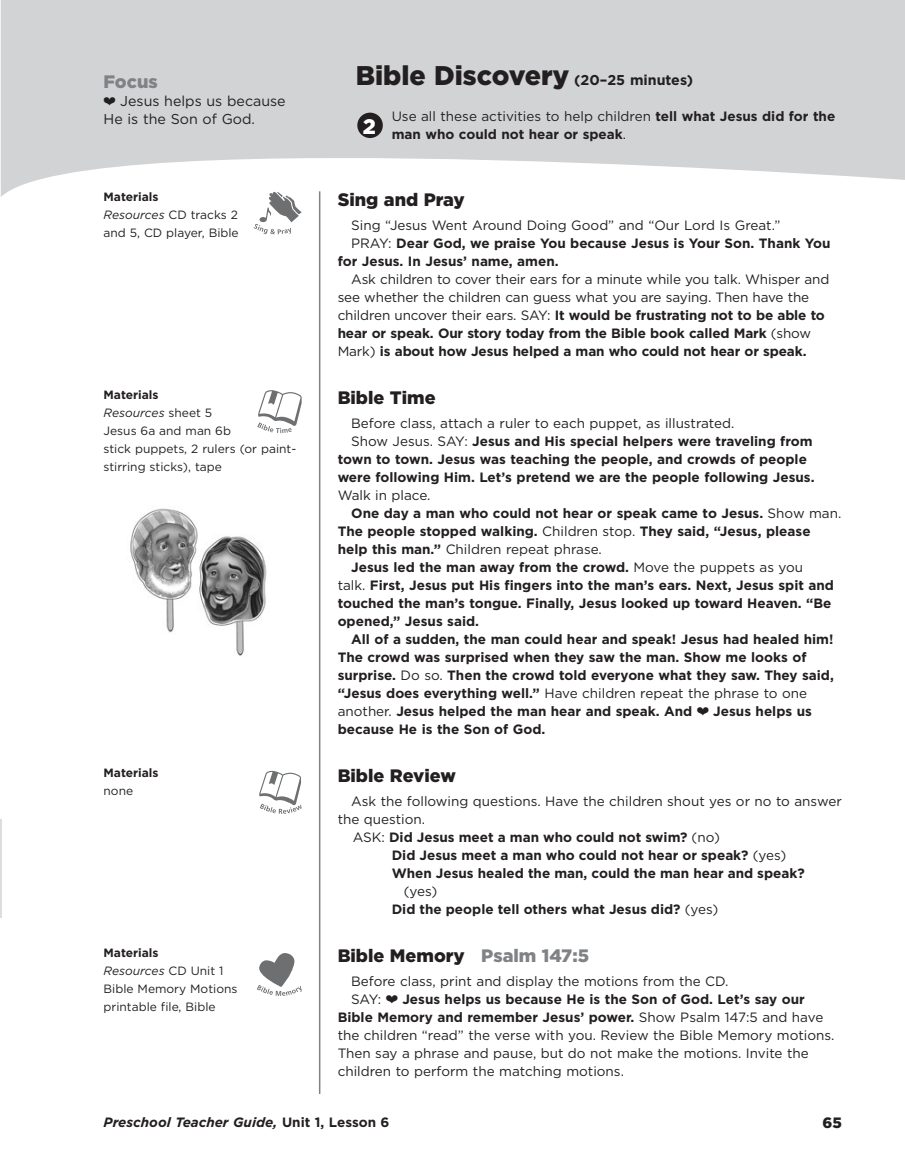
<style>
.page{position:relative;width:905px;height:1175px;background:#fff}
.page>*{position:absolute;margin:0;border:0;box-sizing:border-box;transform-origin:0 0}
.t1{font:900 27px "Gotham";color:#231f20}
.t2{font:900 21px "Gotham";color:#fff}
.t3{font:900 18px "Gotham";color:#231f20}
.t4{font:900 18px "Gotham";color:#808285}
.t5{font:900 15px "Gotham";color:#231f20}
.t6{font:14.25px/18px "Gotham";color:#231f20}
.t7{font:700 13.5px/18px "Gotham";color:#231f20}
.t8{font:13.5px/18px "Gotham";color:#231f20}
.t9{font:italic 700 13.5px "Gotham";color:#231f20}
.t10{font:12px/18px "Gotham";color:#231f20}
.t11{font:700 12px "Gotham";color:#231f20}
.s1{font-weight:700}
.s2{font-style:italic}
.s3{font-weight:700;font-size:14.25px}
.s4{font-weight:400}
.s5{color:#808285}
.s6{font-style:normal}
</style>
<div class="page">
<svg style="left:1px;top:0;width:903px;height:197px;fill:#d1d3d4"></svg>
<hr style="left:0;top:819px;width:2px;height:98px;background:#dcddde">
<hr style="left:319px;top:191px;width:1px;height:903px;background:#808285">
<div style="left:357px;top:113px;width:26px;height:25px;background:#231f20;border-radius:50%"></div>
<svg style="left:254px;top:191px;width:48px;height:43px"></svg>
<svg style="left:257px;top:390px;width:44px;height:43px"></svg>
<svg style="left:259px;top:771px;width:42px;height:43px"></svg>
<svg style="left:257px;top:953px;width:45px;height:43px"></svg>
<img style="left:130px;top:508px;width:137px;height:148px">
<svg style="left:104px;top:97px;width:11px;height:8px"></svg>
<h3 class="t4" style="left:104px;top:69px;width:56px">Focus</h3>
<p class="t6" style="left:104px;top:92px;width:184px;text-indent:17px">Jesus helps us because<br>He is the Son of God.</p>
<p class="t10" style="left:104px;top:187px;width:137px"><span class="s1">Materials<br></span><span class="s2">Resources</span> CD tracks 2 and 5, CD player, Bible</p>
<p class="t10" style="left:104px;top:385px;width:194px"><span class="s1">Materials<br></span><span class="s2">Resources</span> sheet 5<br>Jesus 6a and man 6b<br>stick puppets, 2 rulers (or paint&shy;stirring sticks), tape</p>
<p class="t11" style="left:104px;top:765px;width:57px">Materials</p>
<p class="t10" style="left:104px;top:781px;width:31px">none</p>
<p class="t10" style="left:104px;top:943px;width:135px"><span class="s1">Materials<br></span><span class="s2">Resources</span> CD Unit 1<br>Bible Memory Motions printable file, Bible</p>
<h1 class="t1" style="left:356px;top:56px;width:339px">Bible Discovery <span class="s3">(20–25 minutes)</span></h1>
<p class="t7" style="left:392px;top:107px;width:445px"><span class="s4">Use all these activities to help children</span> tell what Jesus did for the man who could not hear or speak<span class="s4">.</span></p>
<h2 class="t2" style="left:363px;top:112px;width:15px">2</h2>
<h3 class="t3" style="left:338px;top:187px;width:129px">Sing and Pray</h3>
<p class="t8" style="left:351px;top:216px;width:431px">Sing “Jesus Went Around Doing Good” and “Our Lord Is Great.”</p>
<p class="t7" style="left:351px;top:234px;width:481px"><span class="s4">PRAY:</span> Dear God, we praise You because Jesus is Your Son. Thank You</p>
<p class="t7" style="left:338px;top:252px;width:222px">for Jesus. In Jesus’ name, amen.</p>
<p class="t8" style="left:338px;top:270px;width:493px;text-indent:14px">Ask children to cover their ears for a minute while you talk. Whisper and see whether the children can guess what you are saying. Then have the children uncover their ears. SAY: <span class="s1">It would be frustrating not to be able to hear or speak. Our story today from the Bible book called Mark</span> (show Mark) <span class="s1">is about how Jesus helped a man who could not hear or speak.</span></p>
<h3 class="t3" style="left:338px;top:385px;width:99px">Bible Time</h3>
<p class="t8" style="left:351px;top:414px;width:385px">Before class, attach a ruler to each puppet, as illustrated.</p>
<p class="t7" style="left:351px;top:432px;width:463px"><span class="s4">Show Jesus. SAY:</span> Jesus and His special helpers were traveling from</p>
<p class="t7" style="left:338px;top:450px;width:471px">town to town. Jesus was teaching the people, and crowds of people</p>
<p class="t7" style="left:338px;top:468px;width:478px">were following Him. Let’s pretend we are the people following Jesus.</p>
<p class="t8" style="left:338px;top:486px;width:94px">Walk in place.</p>
<p class="t7" style="left:351px;top:504px;width:491px">One day a man who could not hear or speak came to Jesus. <span class="s4">Show man.</span></p>
<p class="t7" style="left:338px;top:522px;width:474px">The people stopped walking. <span class="s4">Children stop.</span> They said, “Jesus, please</p>
<p class="t8" style="left:338px;top:540px;width:266px"><span class="s1">help this man.”</span> Children repeat phrase.</p>
<p class="t7" style="left:351px;top:558px;width:453px">Jesus led the man away from the crowd. <span class="s4">Move the puppets as you</span></p>
<p class="t7" style="left:338px;top:576px;width:498px"><span class="s4">talk.</span> First, Jesus put His fingers into the man’s ears. Next, Jesus spit and</p>
<p class="t7" style="left:338px;top:594px;width:495px">touched the man’s tongue. Finally, Jesus looked up toward Heaven. “Be</p>
<p class="t7" style="left:338px;top:612px;width:143px">opened,” Jesus said.</p>
<p class="t7" style="left:351px;top:630px;width:483px">All of a sudden, the man could hear and speak! Jesus had healed him!</p>
<p class="t7" style="left:338px;top:648px;width:470px">The crowd was surprised when they saw the man. Show me looks of</p>
<p class="t7" style="left:338px;top:666px;width:498px">surprise. <span class="s4">Do so.</span> Then the crowd told everyone what they saw. They said,</p>
<p class="t8" style="left:338px;top:684px;width:471px"><span class="s1">“Jesus does everything well.”</span> Have children repeat the phrase to one</p>
<p class="t7" style="left:338px;top:702px;width:356px"><span class="s4">another.</span> Jesus helped the man hear and speak. And</p>
<p class="t7" style="left:713px;top:702px;width:100px">Jesus helps us</p>
<p class="t7" style="left:338px;top:720px;width:209px">because He is the Son of God.</p>
<h3 class="t3" style="left:338px;top:763px;width:120px">Bible Review</h3>
<p class="t8" style="left:351px;top:792px;width:492px">Ask the following questions. Have the children shout yes or no to answer</p>
<p class="t8" style="left:338px;top:810px;width:89px">the question.</p>
<p class="t7" style="left:352px;top:828px;width:368px"><span class="s4">ASK:</span> Did Jesus meet a man who could not swim? <span class="s4">(no)</span></p>
<p class="t7" style="left:392px;top:846px;width:396px">Did Jesus meet a man who could not hear or speak? <span class="s4">(yes)</span></p>
<p class="t7" style="left:392px;top:864px;width:414px">When Jesus healed the man, could the man hear and speak?</p>
<p class="t7" style="left:392px;top:882px;width:328px;text-indent:12px"><span class="s4">(yes)<br></span>Did the people tell others what Jesus did? <span class="s4">(yes)</span></p>
<h3 class="t3" style="left:338px;top:943px;width:253px">Bible Memory <span class="s5">Psalm 147:5</span></h3>
<p class="t8" style="left:351px;top:972px;width:379px">Before class, print and display the motions from the CD.<br>SAY:</p>
<p class="t8" style="left:338px;top:990px;width:498px;text-indent:65px"><span class="s1">Jesus helps us because He is the Son of God. Let’s say our Bible Memory and remember Jesus’ power.</span> Show Psalm 147:5 and have the children “read” the verse with you. Review the Bible Memory motions.<br>Then say a phrase and pause, but do not make the motions. Invite the children to perform the matching motions.</p>
<p class="t9" style="left:104px;top:1113px;width:287px">Preschool Teacher Guide, <span class="s6">Unit 1, Lesson 6</span></p>
<p class="t5" style="left:822px;top:1112px;width:21px">65</p>
</div>
